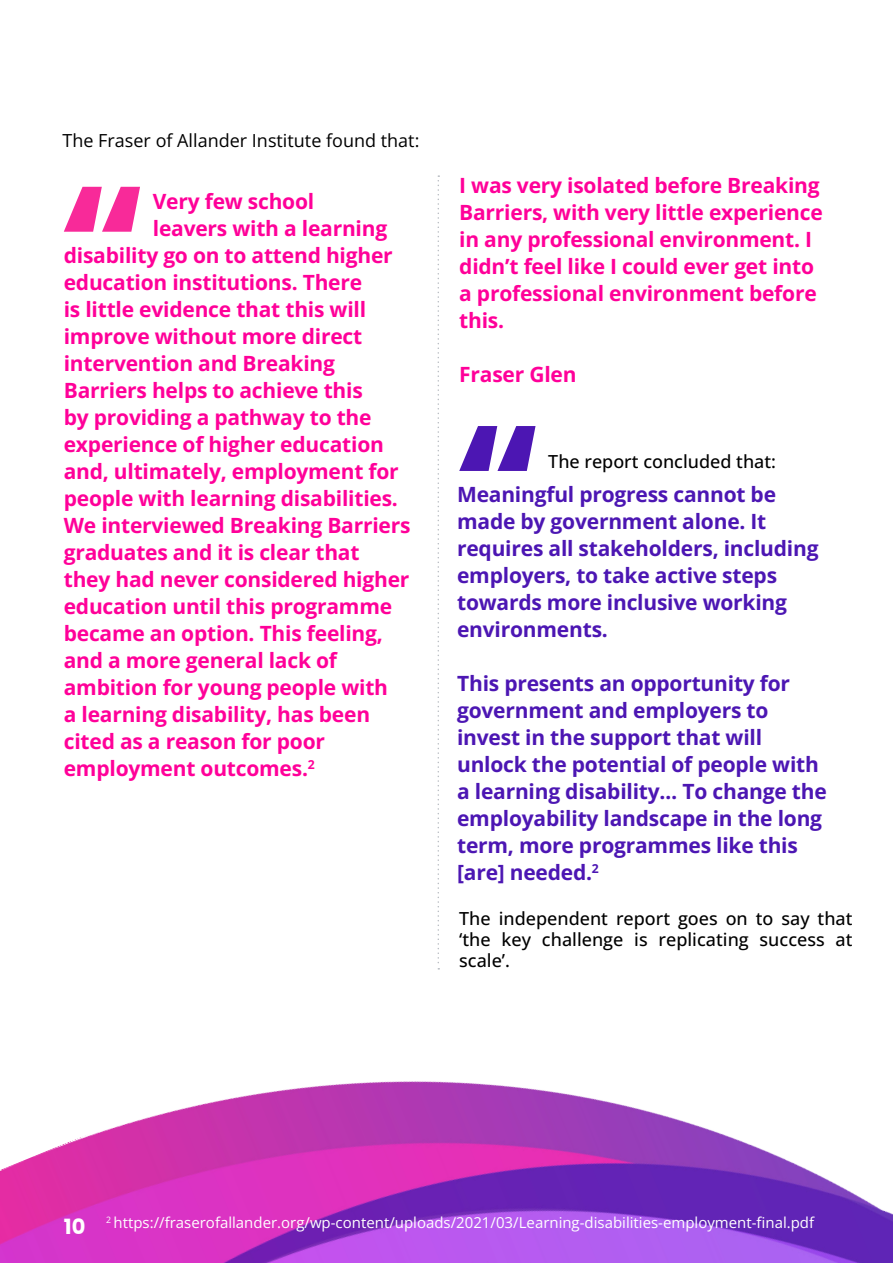
<style>
.page{position:relative;width:893px;height:1263px;background:#fff}
.page>*{position:absolute;margin:0;border:0;box-sizing:border-box;transform-origin:0 0}
.t1{font:700 21px/27px "Open Sans";letter-spacing:-.01em;color:#f09}
.t2{font:700 21px/27px "Open Sans";letter-spacing:-.01em;color:#4c16b3}
.PStyle1{font:700 21px "Poppins";color:#fff}
.t3{font:500 18px/21px "Open Sans";color:#000;text-align:justify}
.t4{font:18px "Open Sans";color:#000}
.t5{font:15px "Open Sans";color:#fff}
</style>
<div class="page">
<img style="left:0;top:1081px;width:893px;height:182px">
<svg style="left:438px;top:175px;width:1px;height:794px"></svg>
<svg style="left:64px;top:187px;width:76px;height:45px"></svg>
<svg style="left:459px;top:426px;width:76px;height:45px"></svg>
<p class="t4" style="left:63px;top:128px;width:358px">The Fraser of Allander Institute found that:</p>
<p class="t1" style="left:153px;top:187px;width:163px">Very few school</p>
<p class="t1" style="left:153px;top:214px;width:236px">leavers with a learning</p>
<p class="t1" style="left:64px;top:241px;width:330px">disability go on to attend higher</p>
<p class="t1" style="left:64px;top:268px;width:300px">education institutions. There</p>
<p class="t1" style="left:64px;top:295px;width:304px">is little evidence that this will</p>
<p class="t1" style="left:64px;top:322px;width:300px">improve without more direct</p>
<p class="t1" style="left:64px;top:349px;width:273px">intervention and Breaking</p>
<p class="t1" style="left:64px;top:376px;width:301px">Barriers helps to achieve this</p>
<p class="t1" style="left:64px;top:403px;width:309px">by providing a pathway to the</p>
<p class="t1" style="left:64px;top:430px;width:322px">experience of higher education</p>
<p class="t1" style="left:64px;top:457px;width:337px">and, ultimately, employment for</p>
<p class="t1" style="left:64px;top:484px;width:336px">people with learning disabilities.</p>
<p class="t1" style="left:64px;top:511px;width:348px">We interviewed Breaking Barriers</p>
<p class="t1" style="left:64px;top:538px;width:297px">graduates and it is clear that</p>
<p class="t1" style="left:64px;top:565px;width:347px">they had never considered higher</p>
<p class="t1" style="left:64px;top:592px;width:330px">education until this programme</p>
<p class="t1" style="left:64px;top:619px;width:321px">became an option. This feeling,</p>
<p class="t1" style="left:64px;top:646px;width:275px">and a more general lack of</p>
<p class="t1" style="left:64px;top:673px;width:326px">ambition for young people with</p>
<p class="t1" style="left:64px;top:700px;width:308px">a learning disability, has been</p>
<p class="t1" style="left:64px;top:727px;width:263px">cited as a reason for poor</p>
<p class="t1" style="left:64px;top:754px;width:253px">employment outcomes.<sup>2</sup></p>
<p class="t1" style="left:459px;top:171px;width:365px">I was very isolated before Breaking<br>Barriers, with very little experience in any professional environment. I didn’t feel like I could ever get into a professional environment before this.</p>
<p class="t1" style="left:459px;top:360px;width:119px">Fraser Glen</p>
<p class="t3" style="left:548px;top:450px;width:229px">The report concluded that:</p>
<p class="t2" style="left:457px;top:480px;width:363px">Meaningful progress cannot be made by government alone. It requires all stakeholders, including employers, to take active steps towards more inclusive working environments.</p>
<p class="t2" style="left:457px;top:669px;width:371px">This presents an opportunity for government and employers to invest in the support that will unlock the potential of people with a learning disability… To change the employability landscape in the long term, more programmes like this [are] needed.<sup>2</sup></p>
<p class="t3" style="left:459px;top:907px;width:395px">The independent report goes on to say that ‘the key challenge is replicating success at scale’.</p>
<p class="PStyle1" style="left:64px;top:1214px;width:23px">10</p>
<p class="t5" style="left:106px;top:1212px;width:709px"><sup>2</sup> https://fraserofallander.org/wp-content/uploads/2021/03/Learning-disabilities-employment-final.pdf</p>
</div>
